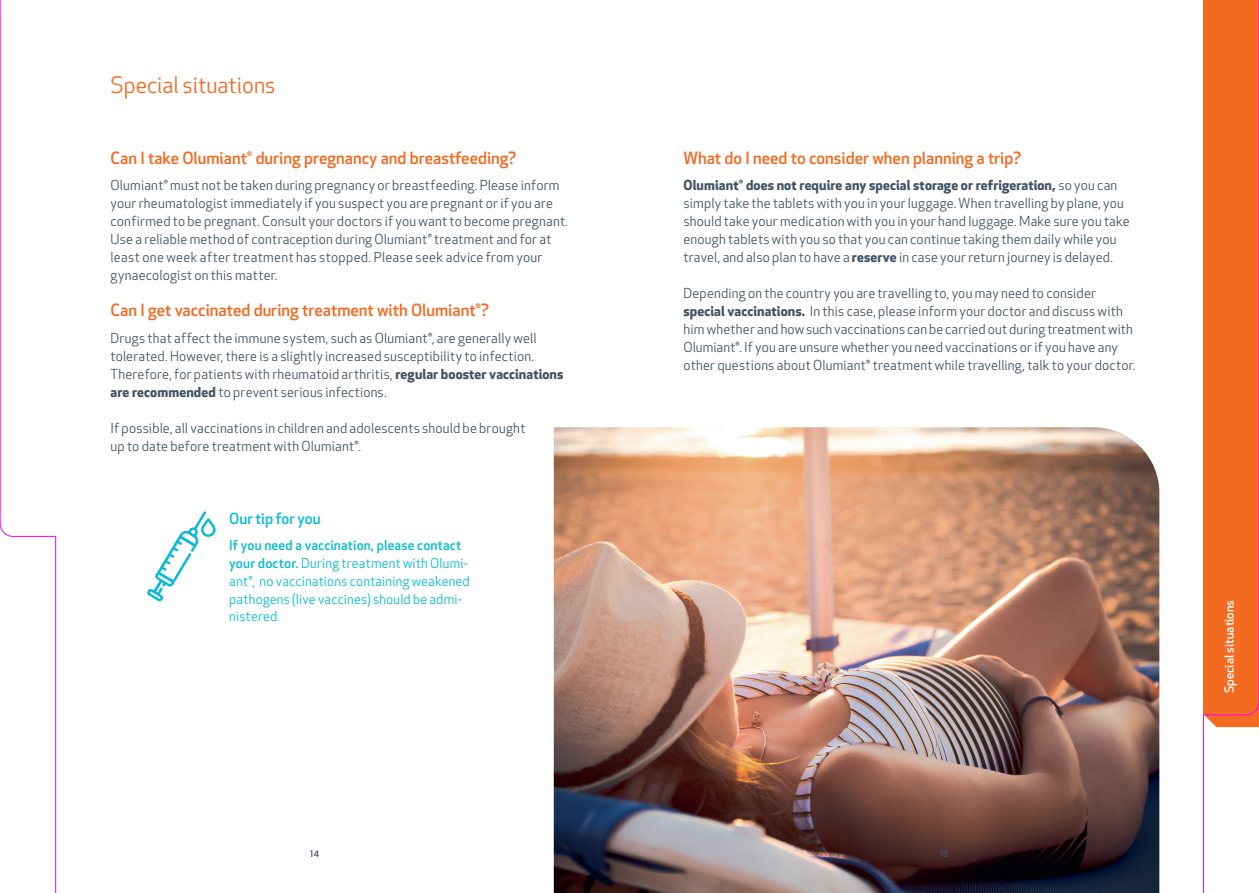
<style>
.page{position:relative;width:1259px;height:893px;background:#fff}
.page>*{position:absolute;margin:0;border:0;box-sizing:border-box;transform-origin:0 0}
.t1{font:22.2px "Apex New";color:#f36a21}
._16058_Copy{font:500 16.5px "Apex New";color:#f36a21}
._16058_Copy-2{font:500 15px "Apex New";color:#07bbd3}
._16058_Copy-3{font:13.5px/18px "Apex New";letter-spacing:.015em;color:#415364}
._16058_Copy-4{font:13.35px/17.9px "Apex New";letter-spacing:.015em;color:#07bbd3}
.t2{font:500 12.3px "Apex New";color:#fff}
.t3{font:500 9px "Poppins";color:#415364}
.s1{font-weight:700}
.s2{font-weight:500}
</style>
<div class="page">
<img style="left:554px;top:427px;width:605px;height:466px">
<svg style="left:147px;top:511px;width:69px;height:91px"></svg>
<svg style="left:0;top:0;width:56px;height:893px"></svg>
<svg style="left:1203px;top:0;width:56px;height:893px"></svg>
<p class="t1" style="left:111px;top:73px;width:166px">Special situations</p>
<p class="_16058_Copy" style="left:111px;top:148px;width:407px">Can I take Olumiant® during pregnancy and breastfeeding?</p>
<p class="_16058_Copy-3" style="left:111px;top:177px;width:458px">Olumiant® must not be taken during pregnancy or breastfeeding. Please inform your rheumatologist immediately if you suspect you are pregnant or if you are confirmed to be pregnant. Consult your doctors if you want to become pregnant.<br>Use a reliable method of contraception during Olumiant® treatment and for at least one week after treatment has stopped. Please seek advice from your gynaecologist on this matter.</p>
<p class="_16058_Copy" style="left:111px;top:301px;width:380px">Can I get vaccinated during treatment with Olumiant®?</p>
<p class="_16058_Copy-3" style="left:111px;top:329px;width:454px">Drugs that affect the immune system, such as Olumiant®, are generally well tolerated. However, there is a slightly increased susceptibility to infection.<br>Therefore, for patients with rheumatoid arthritis, <span class="s1">regular booster vaccinations are recommended</span> to prevent serious infections.</p>
<p class="_16058_Copy-3" style="left:111px;top:419px;width:416px">If possible, all vaccinations in children and adolescents should be brought up to date before treatment with Olumiant®.</p>
<p class="_16058_Copy-2" style="left:229px;top:510px;width:93px">Our tip for you</p>
<p class="_16058_Copy-4" style="left:229px;top:537px;width:242px"><span class="s2">If you need a vaccination, please contact your doctor.</span> During treatment with Olumi&shy;ant®, no vaccinations containing weakened pathogens (live vaccines) should be admi&shy;nistered.</p>
<p class="_16058_Copy" style="left:683px;top:148px;width:339px">What do I need to consider when planning a trip?</p>
<p class="_16058_Copy-3" style="left:683px;top:177px;width:448px"><span class="s1">Olumiant® does not require any special storage or refrigeration,</span> so you can simply take the tablets with you in your luggage. When travelling by plane, you should take your medication with you in your hand luggage. Make sure you take enough tablets with you so that you can continue taking them daily while you travel, and also plan to have a <span class="s1">reserve</span> in case your return journey is delayed.</p>
<p class="_16058_Copy-3" style="left:683px;top:285px;width:452px">Depending on the country you are travelling to, you may need to consider <span class="s1">special vaccinations.</span> In this case, please inform your doctor and discuss with him whether and how such vaccinations can be carried out during treatment with Olumiant®. If you are unsure whether you need vaccinations or if you have any other questions about Olumiant® treatment while travelling, talk to your doctor.</p>
<p class="t3" style="left:310px;top:848px;width:10px">14</p>
<p class="t3" style="left:939px;top:848px;width:10px">15</p>
<p class="t2" style="left:1222px;top:693px;width:95px;rotate:-90deg">Special situations</p>
</div>
